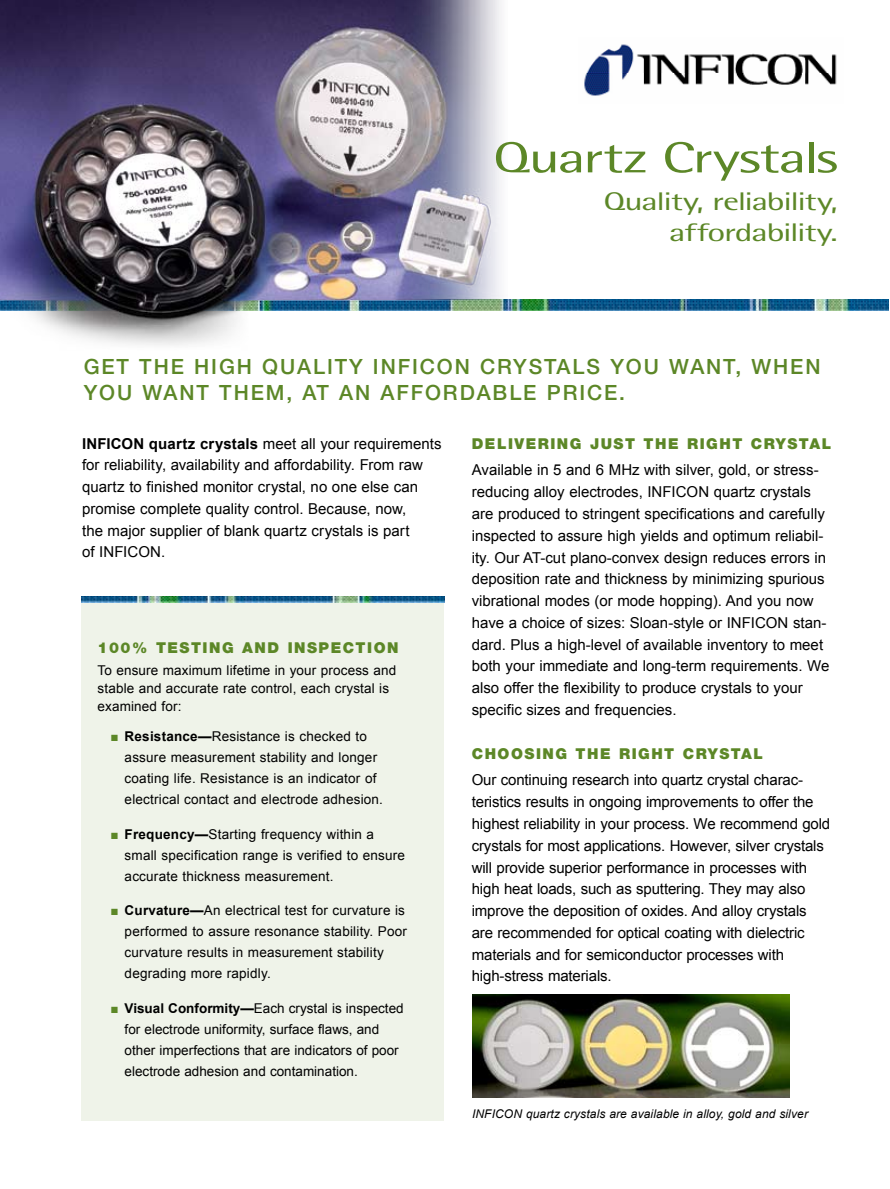
<style>
.page{position:relative;width:890px;height:1189px;background:#fff}
.page>*{position:absolute;margin:0;border:0;box-sizing:border-box;transform-origin:0 0}
.t1{font:43.5px "Rotis Semi Sans";letter-spacing:-.025em;color:#5c8727;scale:1.4 1}
.t2{font:25.5px/30.8px "Rotis Semi Sans";letter-spacing:-.04em;color:#5c8727;text-align:right;scale:1.4 1}
.t3{font:500 21px/25.5px "Helvetica Neue";letter-spacing:.09em;color:#5c8727}
.t4{font:15px/21.8px "Arial";color:#000}
.t5{font:900 15px "Helvetica Neue";letter-spacing:.1em;color:#5c8727}
.t6{font:13.5px/21px "Arial";letter-spacing:.015em;color:#000}
.t7{font:italic 12px "Arial";letter-spacing:.01em;color:#000}
.s1{font-weight:700}
.s2{color:#5c8727}
</style>
<div class="page">
<img style="left:584px;top:44px;width:253px;height:52px">
<img style="left:533px;top:299px;width:355px;height:11px">
<div style="left:81px;top:600px;width:363px;height:520px;background:#eff3e9"></div>
<img style="left:81px;top:596px;width:363px;height:6px">
<img style="left:0;top:0;width:533px;height:345px">
<img style="left:472px;top:994px;width:316px;height:102px">
<h1 class="t1" style="left:492px;top:132px;width:248px">Quartz Crystals</h1>
<h2 class="t2" style="left:603px;top:185px;width:169px">Quality, reliability, affordability.</h2>
<h3 class="t3" style="left:84px;top:354px;width:738px">GET THE HIGH QUALITY INFICON CRYSTALS YOU WANT, WHEN<br>YOU WANT THEM, AT AN AFFORDABLE PRICE.</h3>
<p class="t4" style="left:82px;top:432px;width:361px"><span class="s1">INFICON quartz crystals</span> meet all your requirements for reliability, availability and affordability. From raw quartz to finished monitor crystal, no one else can promise complete quality control. Because, now,<br>the major supplier of blank quartz crystals is part<br>of INFICON.</p>
<p class="t5" style="left:471px;top:435px;width:361px">DELIVERING JUST THE RIGHT CRYSTAL</p>
<p class="t4" style="left:471px;top:459px;width:359px">Available in 5 and 6 MHz with silver, gold, or stress&shy;reducing alloy electrodes, INFICON quartz crystals are produced to stringent specifications and carefully inspected to assure high yields and optimum reliabil&shy;ity. Our AT-cut plano-convex design reduces errors in deposition rate and thickness by minimizing spurious vibrational modes (or mode hopping). And you now have a choice of sizes: Sloan-style or INFICON stan&shy;dard. Plus a high-level of available inventory to meet both your immediate and long-term requirements. We also offer the flexibility to produce crystals to your specific sizes and frequencies.</p>
<p class="t5" style="left:471px;top:744px;width:293px">CHOOSING THE RIGHT CRYSTAL</p>
<p class="t4" style="left:471px;top:769px;width:360px">Our continuing research into quartz crystal charac&shy;teristics results in ongoing improvements to offer the highest reliability in your process. We recommend gold crystals for most applications. However, silver crystals will provide superior performance in processes with high heat loads, such as sputtering. They may also improve the deposition of oxides. And alloy crystals are recommended for optical coating with dielectric materials and for semiconductor processes with high-stress materials.</p>
<p class="t5" style="left:98px;top:638px;width:302px">100% TESTING AND INSPECTION</p>
<p class="t6" style="left:98px;top:661px;width:300px;line-height:18px">To ensure maximum lifetime in your process and stable and accurate rate control, each crystal is examined for:</p>
<p class="t6" style="left:124px;top:725px;width:260px;text-indent:-14px"><span class="s2">■</span> <span class="s1">Resistance—</span>Resistance is checked to assure measurement stability and longer coating life. Resistance is an indicator of electrical contact and electrode adhesion.</p>
<p class="t6" style="left:124px;top:823px;width:282px;text-indent:-14px"><span class="s2">■</span> <span class="s1">Frequency—</span>Starting frequency within a small specification range is verified to ensure accurate thickness measurement.</p>
<p class="t6" style="left:124px;top:899px;width:284px;text-indent:-14px"><span class="s2">■</span> <span class="s1">Curvature—</span>An electrical test for curvature is performed to assure resonance stability. Poor curvature results in measurement stability degrading more rapidly.</p>
<p class="t6" style="left:124px;top:997px;width:280px;text-indent:-14px"><span class="s2">■</span> <span class="s1">Visual Conformity—</span>Each crystal is inspected for electrode uniformity, surface flaws, and other imperfections that are indicators of poor electrode adhesion and contamination.</p>
<p class="t7" style="left:472px;top:1106px;width:337px">INFICON quartz crystals are available in alloy, gold and silver</p>
</div>
